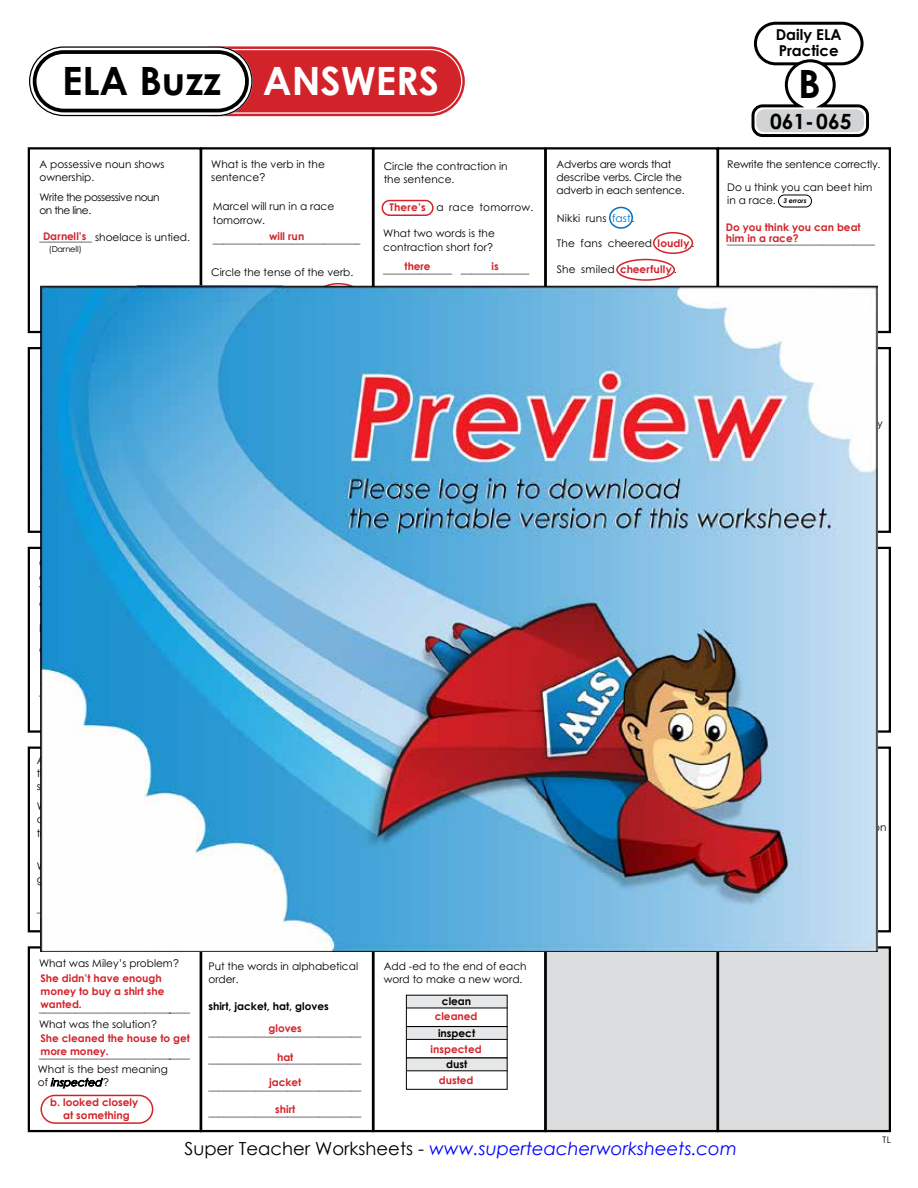
<style>
.page{position:relative;width:918px;height:1188px;background:#fff}
.page>*{position:absolute;margin:0;border:0;box-sizing:border-box;transform-origin:0 0}
.t1{font:700 39px "Century Gothic 2";color:#000}
.t2{font:700 21px "Century Gothic 2";color:#000}
.t3{font:italic 18px "Century Gothic 2";color:#00f}
.t4{font:700 15px/15.8px "Century Gothic 2";color:#000}
.t5{font:10.5px/13.2px "Century STW4";color:#000}
.t6{font:700 10.5px/12.8px "Century STW4";color:#d2232a}
.t7{font:10.5px/13.2px "Century STW4";letter-spacing:-.02em;color:#000}
.t8{font:10.5px "Century STW4";letter-spacing:.02em;color:#000}
.t9{font:700 10.5px "Century STW4";color:#000}
.t10{font:10.5px/13.2px "Century STW4";letter-spacing:-.04em;color:#000}
.t11{font:9px "Century STW4";color:#000}
.t12{font:8.25px "Century STW4";letter-spacing:-.02em;color:#000}
.t13{font:italic 700 6.6px "Century STW4";color:#000}
.s1{color:#fff}
.s2{font-weight:700;color:#d2232a}
.s3{color:#0070bd}
.s4{font-weight:400;color:#000}
.s5{font-weight:400;font-style:italic;color:#000}
.s6{font-style:normal;color:#000}
</style>
<div class="page">
<div style="left:182px;top:50px;width:279px;height:62px;background:#d2232a;border-radius:31px"></div>
<div style="left:179px;top:46px;width:286px;height:70px;border:2px solid #d2232a;border-radius:34px"></div>
<div style="left:184px;top:51px;width:276px;height:60px;border:2px solid #d2232a;border-radius:29px"></div>
<div style="left:28px;top:46px;width:225px;height:70px;border:8px solid #fff;border-radius:31px"></div>
<div style="left:28px;top:147px;width:174px;height:186px;border:2px solid #000"></div>
<div style="left:372px;top:147px;width:174px;height:186px;border:2px solid #000"></div>
<div style="left:200px;top:147px;width:174px;height:186px;border:2px solid #000"></div>
<div style="left:545px;top:147px;width:174px;height:186px;border:2px solid #000"></div>
<div style="left:717px;top:147px;width:174px;height:186px;border:2px solid #000"></div>
<div style="left:28px;top:946px;width:174px;height:186px;border:2px solid #000"></div>
<div style="left:372px;top:946px;width:174px;height:186px;border:2px solid #000"></div>
<div style="left:200px;top:946px;width:174px;height:186px;border:2px solid #000"></div>
<div style="left:546px;top:947px;width:172px;height:184px;background:#dcddde"></div>
<div style="left:545px;top:946px;width:174px;height:186px;border:2px solid #000"></div>
<div style="left:718px;top:947px;width:172px;height:184px;background:#dcddde"></div>
<div style="left:717px;top:946px;width:174px;height:186px;border:2px solid #000"></div>
<div style="left:33px;top:50px;width:216px;height:62px;background:#fff;border-radius:31px"></div>
<div style="left:29px;top:46px;width:224px;height:70px;border:1px solid #000;border-radius:34px"></div>
<div style="left:33px;top:50px;width:216px;height:62px;border:4px solid #000;border-radius:29px"></div>
<div style="left:754px;top:22px;width:110px;height:43px;border:3px solid #000;border-radius:20px"></div>
<svg style="left:751px;top:58px;width:118px;height:79px"></svg>
<div style="left:756px;top:109px;width:108px;height:23px;background:#d1d3d4;border-radius:8px"></div>
<div style="left:778px;top:195px;width:34px;height:12px;border:1px solid #000;border-radius:6px"></div>
<div style="left:317px;top:283px;width:43px;height:23px;border:2px solid #d2232a;border-radius:50%"></div>
<div style="left:616px;top:259px;width:59px;height:22px;border:2px solid #d2232a;border-radius:50%"></div>
<div style="left:653px;top:232px;width:40px;height:22px;border:2px solid #d2232a;border-radius:50%"></div>
<div style="left:609px;top:207px;width:24px;height:22px;border:2px solid #0070bd;border-radius:50%"></div>
<div style="left:407px;top:995px;width:100px;height:13px;background:#e6e7e8"></div>
<hr style="left:406px;top:1008px;width:101px;height:1px;background:#000">
<div style="left:407px;top:1027px;width:100px;height:12px;background:#e6e7e8"></div>
<div style="left:406px;top:1026px;width:101px;height:32px;border:1px solid #000"></div>
<hr style="left:406px;top:1039px;width:101px;height:1px;background:#000">
<div style="left:407px;top:1058px;width:100px;height:13px;background:#e6e7e8"></div>
<div style="left:406px;top:1058px;width:101px;height:32px;border:1px solid #000"></div>
<hr style="left:406px;top:1070px;width:101px;height:1px;background:#000">
<div style="left:382px;top:200px;width:52px;height:16px;border:2px solid #d2232a;border-radius:7px"></div>
<div style="left:41px;top:1095px;width:112px;height:29px;border:2px solid #d2232a;border-radius:14px"></div>
<img style="left:40px;top:286px;width:837px;height:666px">
<h1 class="t1" style="left:62px;top:52px;width:379px">ELA Buzz <span class="s1">ANSWERS</span></h1>
<p class="t5" style="left:211px;top:157px;width:115px">What is the verb in the sentence?</p>
<p class="t5" style="left:39px;top:157px;width:127px">A possessive noun shows ownership.</p>
<p class="t10" style="left:39px;top:190px;width:122px">Write the possessive noun on the line.</p>
<p class="t5" style="left:39px;top:231px;width:152px">__________ shoelace is untied.</p>
<p class="t5" style="left:213px;top:200px;width:123px">Marcel will run in a race tomorrow.</p>
<p class="t5" style="left:213px;top:232px;width:149px">____________________________</p>
<p class="t6" style="left:43px;top:229px;width:45px">Darnell’s</p>
<p class="t6" style="left:269px;top:230px;width:37px">will run</p>
<p class="t12" style="left:49px;top:243px;width:34px">(Darnell)</p>
<p class="t5" style="left:211px;top:265px;width:144px">Circle the tense of the verb.</p>
<p class="t5" style="left:384px;top:159px;width:125px">Circle the contraction in the sentence.</p>
<p class="t8" style="left:389px;top:200px;width:146px"><span class="s2">There’s</span> a race tomorrow.</p>
<p class="t5" style="left:383px;top:227px;width:113px">What two words is the contraction short for?</p>
<p class="t5" style="left:383px;top:262px;width:148px">_____________ _____________</p>
<p class="t6" style="left:404px;top:259px;width:28px">there</p>
<p class="t6" style="left:492px;top:259px;width:9px">is</p>
<p class="t7" style="left:557px;top:157px;width:130px">Adverbs are words that describe verbs. Circle the adverb in each sentence.</p>
<p class="t8" style="left:557px;top:211px;width:79px">Nikki runs <span class="s3">fast</span>.</p>
<p class="t8" style="left:557px;top:236px;width:139px">The fans cheered <span class="s2">loudly</span> .</p>
<p class="t8" style="left:557px;top:262px;width:122px">She smiled <span class="s2">cheerfully</span> .</p>
<h3 class="t4" style="left:776px;top:26px;width:67px">Daily ELA<br>Practice</h3>
<h1 class="t1" style="left:798px;top:54px;width:24px">B</h1>
<h2 class="t2" style="left:770px;top:105px;width:83px">061-065</h2>
<p class="t7" style="left:727px;top:157px;width:155px">Rewrite the sentence correctly.</p>
<p class="t5" style="left:727px;top:181px;width:147px">Do u think you can beet him in a race.</p>
<p class="t13" style="left:783px;top:196px;width:25px">3 errors</p>
<p class="t6" style="left:726px;top:221px;width:137px;line-height:11.2px">Do you think you can beat him in a race?</p>
<p class="t5" style="left:727px;top:233px;width:149px">____________________________</p>
<p class="t5" style="left:39px;top:957px;width:142px">What was Miley’s problem?</p>
<p class="t6" style="left:40px;top:972px;width:126px">She didn’t have enough money to buy a shirt she wanted.</p>
<p class="t6" style="left:40px;top:1031px;width:151px">She cleaned the house to get more money.</p>
<p class="t5" style="left:39px;top:1001px;width:153px;line-height:15.6px">_____________________________<br>What was the solution?</p>
<p class="t5" style="left:39px;top:1048px;width:153px">_____________________________</p>
<p class="t5" style="left:38px;top:1062px;width:131px">What is the best meaning</p>
<p class="t6" style="left:50px;top:1072px;width:89px;line-height:20px;text-indent:-13px"><span class="s4">of</span> <span class="s5">inspected</span><span class="s4">?<br></span>b. looked closely</p>
<p class="t6" style="left:63px;top:1109px;width:68px">at something</p>
<p class="t5" style="left:208px;top:959px;width:151px">Put the words in alphabetical order.</p>
<p class="t9" style="left:208px;top:998px;width:122px">shirt, jacket, hat, gloves</p>
<p class="t5" style="left:208px;top:1026px;width:155px">_____________________________</p>
<p class="t5" style="left:208px;top:1052px;width:155px">_____________________________</p>
<p class="t5" style="left:208px;top:1079px;width:155px">_____________________________</p>
<p class="t5" style="left:208px;top:1106px;width:155px">_____________________________</p>
<p class="t6" style="left:269px;top:1022px;width:35px">gloves</p>
<p class="t6" style="left:277px;top:1050px;width:18px">hat</p>
<p class="t6" style="left:269px;top:1075px;width:34px">jacket</p>
<p class="t6" style="left:275px;top:1102px;width:21px">shirt</p>
<p class="t5" style="left:384px;top:960px;width:144px">Add -ed to the end of each word to make a new word.</p>
<p class="t9" style="left:442px;top:994px;width:31px">clean</p>
<p class="t9" style="left:438px;top:1025px;width:39px">inspect</p>
<p class="t6" style="left:435px;top:1010px;width:44px">cleaned</p>
<p class="t6" style="left:431px;top:1042px;width:53px">inspected</p>
<p class="t6" style="left:439px;top:1073px;width:36px">dusted</p>
<p class="t9" style="left:446px;top:1056px;width:23px">dust</p>
<h3 class="t3" style="left:184px;top:1136px;width:554px"><span class="s6">Super Teacher Worksheets -</span> www.superteacherworksheets.com</h3>
<p class="t11" style="left:883px;top:1133px;width:10px">TL</p>
</div>
